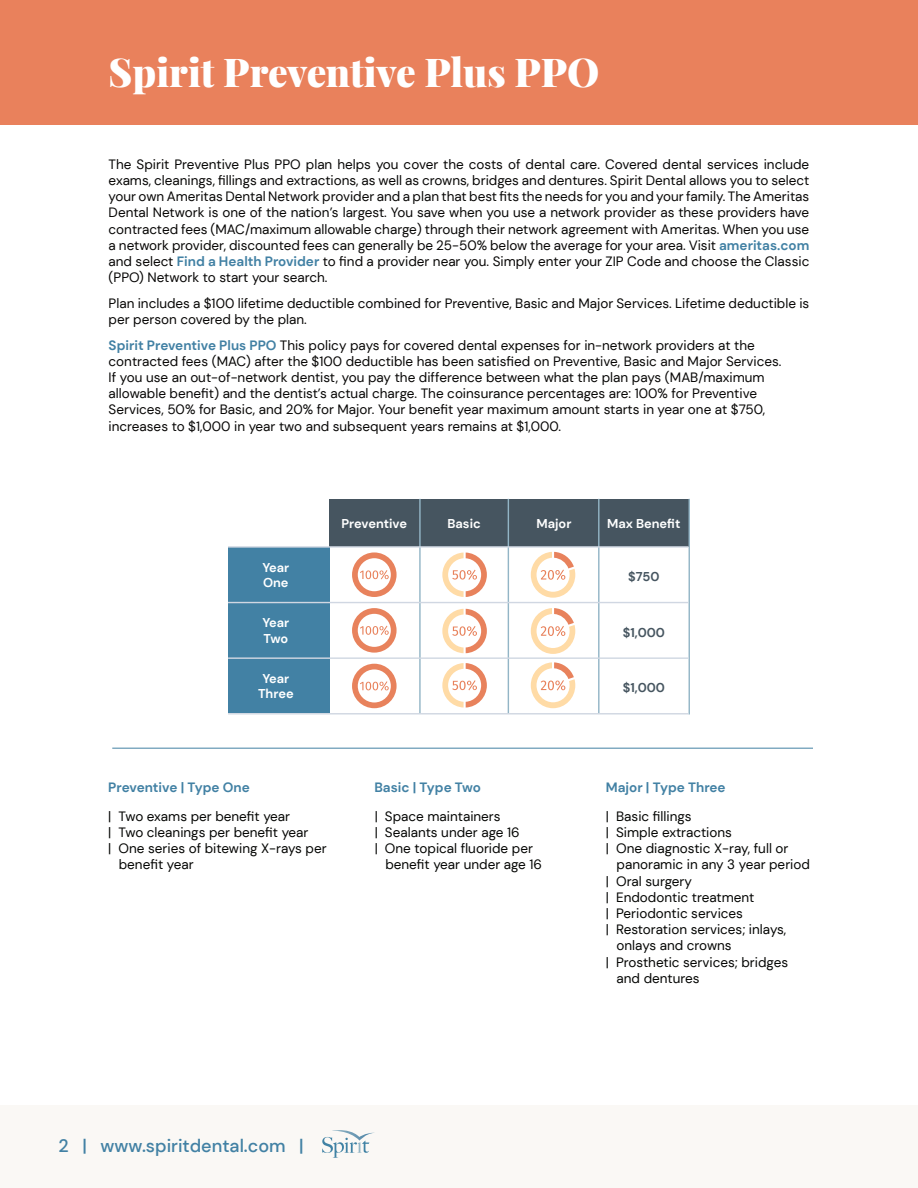
<style>
.page{position:relative;width:918px;height:1188px;background:#fff}
.page>*{position:absolute;margin:0;border:0;box-sizing:border-box;transform-origin:0 0}
.t1{font:900 39px "Playfair Display";color:#fff}
.t2{font:500 18px "DM Sans";color:#4281a4}
.t3{font:13.5px/16.2px "DM Sans";color:#070605}
.t4{font:13.5px/16.2px "DM Sans";color:#040503}
.t5{font:700 13.5px "DM Sans";color:#4281a4}
.t6{font:700 12.75px/15.3px "DM Sans";color:#fff}
.t7{font:700 12.75px "DM Sans";color:#465560}
.s1{font-weight:700;color:#4281a4}
</style>
<div class="page">
<div style="left:0;top:0;width:918px;height:124px;background:#e9815c"></div>
<hr style="left:112px;top:748px;width:701px;height:1px;background:#4281a4">
<div style="left:329px;top:499px;width:360px;height:47px;background:#465560"></div>
<hr style="left:419px;top:499px;width:2px;height:215px;background:#93b5c6">
<hr style="left:508px;top:499px;width:1px;height:215px;background:#93b5c6">
<hr style="left:598px;top:499px;width:2px;height:215px;background:#93b5c6">
<hr style="left:689px;top:499px;width:1px;height:215px;background:#93b5c6">
<div style="left:228px;top:548px;width:101px;height:165px;background:#4281a4"></div>
<hr style="left:228px;top:546px;width:461px;height:2px;background:#d0d7e2">
<hr style="left:228px;top:602px;width:461px;height:1px;background:#d0d7e2">
<hr style="left:228px;top:657px;width:461px;height:2px;background:#d0d7e2">
<hr style="left:228px;top:713px;width:461px;height:1px;background:#d0d7e2">
<svg style="left:352px;top:552px;width:45px;height:45px"></svg>
<svg style="left:352px;top:608px;width:45px;height:45px"></svg>
<svg style="left:352px;top:664px;width:45px;height:44px"></svg>
<svg style="left:442px;top:553px;width:45px;height:44px"></svg>
<svg style="left:442px;top:609px;width:45px;height:44px"></svg>
<svg style="left:442px;top:663px;width:45px;height:45px"></svg>
<svg style="left:531px;top:552px;width:44px;height:46px"></svg>
<svg style="left:531px;top:608px;width:44px;height:46px"></svg>
<svg style="left:531px;top:662px;width:44px;height:46px"></svg>
<div style="left:0;top:1105px;width:918px;height:83px;background:#faf8f5"></div>
<svg style="left:322px;top:1130px;width:52px;height:28px"></svg>
<div style="left:341px;top:1154px;width:58px;height:13px;background:#faf8f5"></div>
<p class="t1" style="left:109px;top:42px;width:492px">Spirit Preventive Plus PPO</p>
<p class="t3" style="left:109px;top:156px;width:702px;text-align:justify">The Spirit Preventive Plus PPO plan helps you cover the costs of dental care. Covered dental services include exams, cleanings, fillings and extractions, as well as crowns, bridges and dentures. Spirit Dental allows you to select your own Ameritas Dental Network provider and a plan that best fits the needs for you and your family. The Ameritas Dental Network is one of the nation’s largest. You save when you use a network provider as these providers have contracted fees (MAC/maximum allowable charge) through their network agreement with Ameritas. When you use a network provider, discounted fees can generally be 25-50% below the average for your area. Visit <span class="s1">ameritas.com </span>and select <span class="s1">Find a Health Provider</span> to find a provider near you. Simply enter your ZIP Code and choose the Classic (PPO) Network to start your search.</p>
<p class="t3" style="left:109px;top:295px;width:702px">Plan includes a $100 lifetime deductible combined for Preventive, Basic and Major Services. Lifetime deductible is per person covered by the plan.</p>
<p class="t3" style="left:109px;top:337px;width:674px"><span class="s1">Spirit Preventive Plus PPO</span> This policy pays for covered dental expenses for in-network providers at the contracted fees (MAC) after the $100 deductible has been satisfied on Preventive, Basic and Major Services.<br>If you use an out-of-network dentist, you pay the difference between what the plan pays (MAB/maximum allowable benefit) and the dentist’s actual charge. The coinsurance percentages are: 100% for Preventive Services, 50% for Basic, and 20% for Major. Your benefit year maximum amount starts in year one at $750, increases to $1,000 in year two and subsequent years remains at $1,000.</p>
<p class="t6" style="left:262px;top:560px;width:28px">Year<br>One</p>
<p class="t6" style="left:262px;top:615px;width:28px">Year<br>Two</p>
<p class="t6" style="left:258px;top:671px;width:37px;text-align:center">Year<br>Three</p>
<p class="t6" style="left:342px;top:516px;width:67px">Preventive</p>
<p class="t6" style="left:448px;top:516px;width:35px">Basic</p>
<p class="t6" style="left:537px;top:516px;width:36px">Major</p>
<p class="t6" style="left:607px;top:516px;width:75px">Max Benefit</p>
<p class="t7" style="left:628px;top:569px;width:33px">$750</p>
<p class="t7" style="left:623px;top:624px;width:44px">$1,000</p>
<p class="t7" style="left:623px;top:680px;width:44px">$1,000</p>
<p class="t5" style="left:108px;top:779px;width:143px">Preventive | Type One</p>
<p class="t4" style="left:108px;top:808px;width:183px">| Two exams per benefit year</p>
<p class="t4" style="left:108px;top:824px;width:202px">| Two cleanings per benefit year</p>
<p class="t4" style="left:119px;top:840px;width:209px;text-indent:-10px">| One series of bitewing X-rays per benefit year</p>
<p class="t5" style="left:374px;top:779px;width:108px">Basic | Type Two</p>
<p class="t4" style="left:375px;top:808px;width:127px">| Space maintainers</p>
<p class="t4" style="left:375px;top:824px;width:147px">| Sealants under age 16</p>
<p class="t4" style="left:375px;top:840px;width:160px">| One topical fluoride per</p>
<p class="t4" style="left:385px;top:857px;width:158px">benefit year under age 16</p>
<p class="t5" style="left:606px;top:779px;width:121px">Major | Type Three</p>
<p class="t4" style="left:606px;top:808px;width:128px">| Basic fillings<br>| Simple extractions</p>
<p class="t4" style="left:606px;top:840px;width:184px">| One diagnostic X-ray, full or</p>
<p class="t4" style="left:617px;top:857px;width:195px">panoramic in any 3 year period</p>
<p class="t4" style="left:606px;top:873px;width:88px">| Oral surgery</p>
<p class="t4" style="left:606px;top:889px;width:150px">| Endodontic treatment</p>
<p class="t4" style="left:606px;top:905px;width:139px">| Periodontic services</p>
<p class="t4" style="left:606px;top:921px;width:182px">| Restoration services; inlays,</p>
<p class="t4" style="left:617px;top:938px;width:117px">onlays and crowns</p>
<p class="t4" style="left:606px;top:954px;width:184px">| Prosthetic services; bridges</p>
<p class="t4" style="left:617px;top:970px;width:84px">and dentures</p>
<h2 class="t2" style="left:59px;top:1134px;width:247px">2 | www.spiritdental.com |</h2>
</div>
